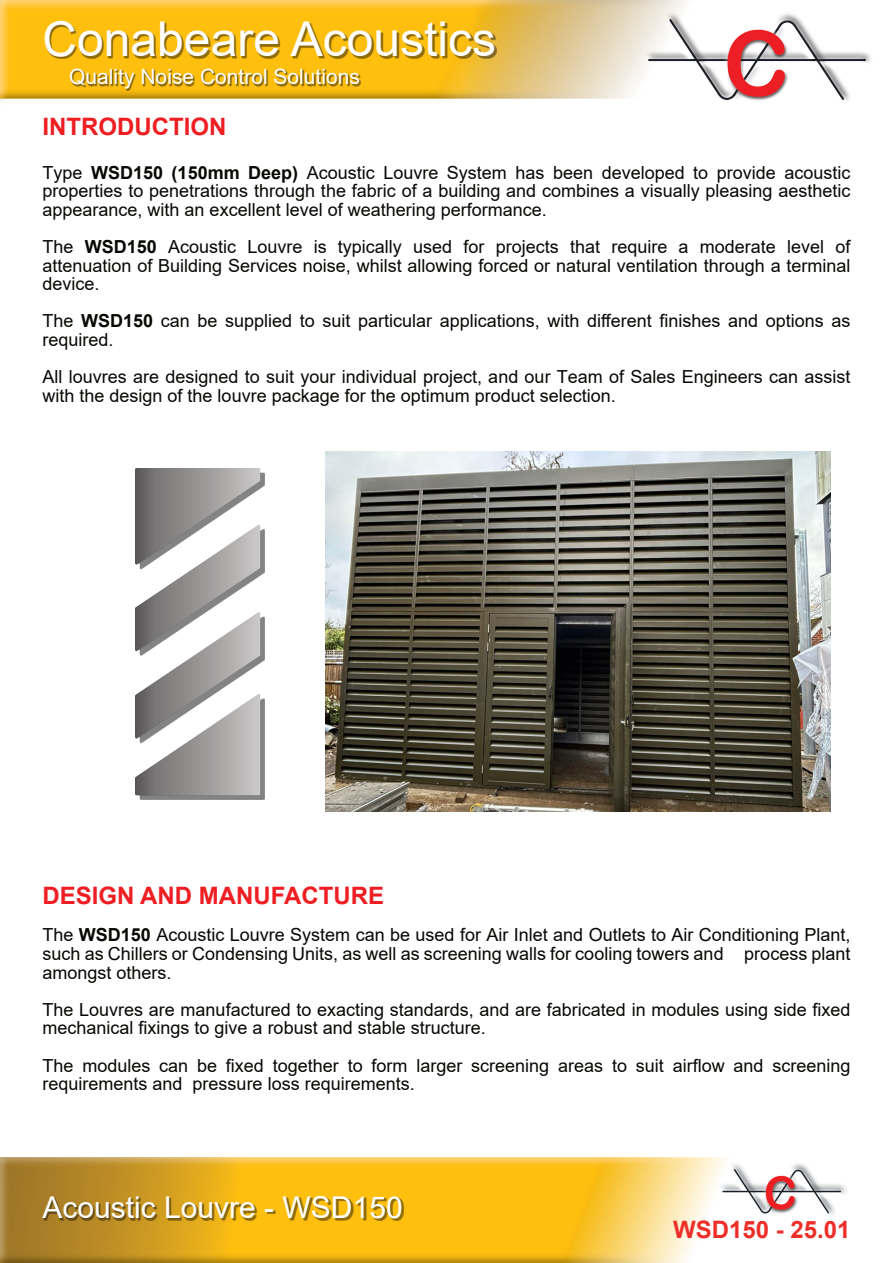
<style>
.page{position:relative;width:893px;height:1263px;background:#fff}
.page>*{position:absolute;margin:0;border:0;box-sizing:border-box;transform-origin:0 0}
.t1{font:48px "Arial";color:#fff}
.t2{font:30px "Arial";color:#fff}
.t3{font:700 24px "Arial";color:#ee1e23}
.t4{font:700 24px "Arial";color:#ee2e28}
.t5{font:21px "Arial";color:#fff}
.t6{font:18px/18.6px "Arial";color:#080704}
.s1{font-weight:700}
</style>
<div class="page">
<img style="left:0;top:0;width:685px;height:101px">
<img style="left:0;top:1157px;width:726px;height:106px">
<img style="left:44px;top:1197px;width:359px;height:23px">
<img style="left:716px;top:1162px;width:130px;height:58px">
<img style="left:46px;top:22px;width:451px;height:37px">
<img style="left:71px;top:70px;width:290px;height:21px">
<img style="left:640px;top:12px;width:231px;height:89px">
<img style="left:136px;top:468px;width:128px;height:331px">
<img style="left:326px;top:451px;width:504px;height:361px">
<h1 class="t1" style="left:43px;top:21px;width:455px">Conabeare Acoustics</h1>
<p class="t5" style="left:69px;top:69px;width:292px">Quality Noise Control Solutions</p>
<h3 class="t3" style="left:43px;top:118px;width:185px">INTRODUCTION</h3>
<p class="t6" style="left:43px;top:165px;width:809px;text-align:justify">Type <span class="s1">WSD150 (150mm Deep)</span> Acoustic Louvre System has been developed to provide acoustic properties to penetrations through the fabric of a building and combines a visually pleasing aesthetic appearance, with an excellent level of weathering performance.</p>
<p class="t6" style="left:43px;top:239px;width:809px;text-align:justify">The <span class="s1">WSD150</span> Acoustic Louvre is typically used for projects that require a moderate level of attenuation of Building Services noise, whilst allowing forced or natural ventilation through a terminal device.</p>
<p class="t6" style="left:43px;top:313px;width:809px">The <span class="s1">WSD150</span> can be supplied to suit particular applications, with different finishes and options as required.</p>
<p class="t6" style="left:43px;top:369px;width:809px">All louvres are designed to suit your individual project, and our Team of Sales Engineers can assist with the design of the louvre package for the optimum product selection.</p>
<h3 class="t3" style="left:43px;top:887px;width:343px">DESIGN AND MANUFACTURE</h3>
<p class="t6" style="left:43px;top:927px;width:809px;text-align:justify">The <span class="s1">WSD150</span> Acoustic Louvre System can be used for Air Inlet and Outlets to Air Conditioning Plant, such as Chillers or Condensing Units, as well as screening walls for cooling towers and process plant amongst others.</p>
<p class="t6" style="left:43px;top:1002px;width:809px">The Louvres are manufactured to exacting standards, and are fabricated in modules using side fixed mechanical fixings to give a robust and stable structure.</p>
<p class="t6" style="left:43px;top:1058px;width:809px">The modules can be fixed together to form larger screening areas to suit airflow and screening requirements and pressure loss requirements.</p>
<h2 class="t2" style="left:43px;top:1196px;width:362px">Acoustic Louvre - WSD150</h2>
<h3 class="t4" style="left:673px;top:1220px;width:179px">WSD150 - 25.01</h3>
</div>
